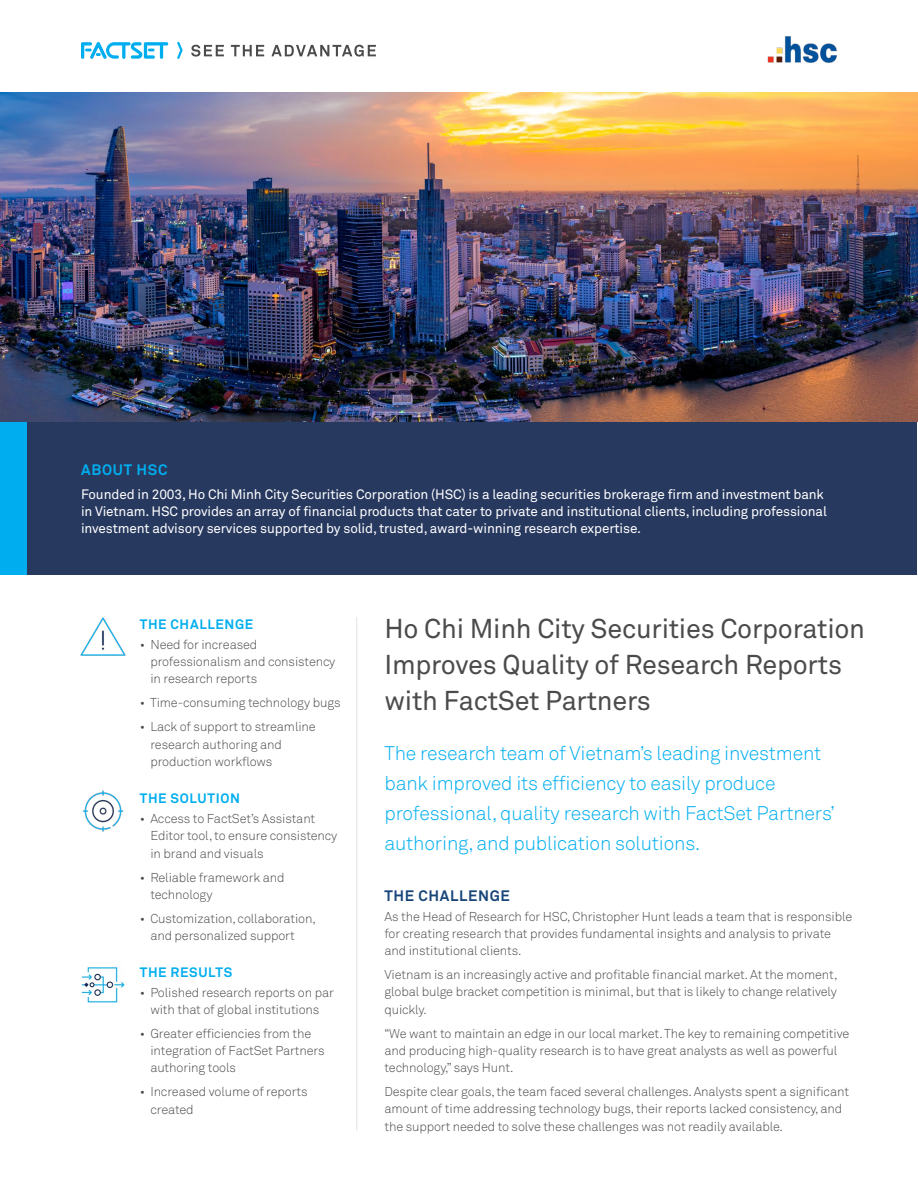
<style>
.page{position:relative;width:918px;height:1188px;background:#fff}
.page>*{position:absolute;margin:0;border:0;box-sizing:border-box;transform-origin:0 0}
.t1{font:27px/36px "Akkurat Pro";letter-spacing:-.01em;color:#4b4b4c}
.t2{font:19.5px/30px "Akkurat Light Pro";letter-spacing:-.01em;color:#00aeef}
.t3{font:700 15px "Akkurat Pro";letter-spacing:.045em;color:#17457a}
.t4{font:700 15px "Akkurat Pro";letter-spacing:.05em;color:#00aeef}
.t5{font:13.5px/17.2px "Akkurat Pro";letter-spacing:-.01em;color:#fff}
.t6{font:700 13.5px "Akkurat Pro";letter-spacing:.045em;color:#00aeef}
.t7{font:12.75px/17.2px "Akkurat Light Pro";letter-spacing:-.01em;color:#4b4b4c}
</style>
<div class="page">
<img style="left:0;top:93px;width:918px;height:329px">
<div style="left:1px;top:422px;width:916px;height:153px;background:#283960"></div>
<div style="left:1px;top:422px;width:26px;height:153px;background:#00aeef"></div>
<hr style="left:356px;top:617px;width:1px;height:514px;background:#e2e1e1">
<img style="left:80px;top:617px;width:46px;height:39px">
<img style="left:82px;top:790px;width:42px;height:42px">
<img style="left:81px;top:967px;width:44px;height:36px">
<svg style="left:191px;top:45px;width:33px;height:12px"></svg>
<svg style="left:231px;top:45px;width:33px;height:11px"></svg>
<svg style="left:271px;top:45px;width:105px;height:12px"></svg>
<svg style="left:81px;top:42px;width:87px;height:17px"></svg>
<svg style="left:177px;top:42px;width:6px;height:17px"></svg>
<img style="left:767px;top:36px;width:70px;height:27px">
<p class="t4" style="left:81px;top:460px;width:88px">ABOUT HSC</p>
<p class="t5" style="left:81px;top:485px;width:747px">Founded in 2003, Ho Chi Minh City Securities Corporation (HSC) is a leading securities brokerage firm and investment bank in Vietnam. HSC provides an array of financial products that cater to private and institutional clients, including professional investment advisory services supported by solid, trusted, award-winning research expertise.</p>
<p class="t6" style="left:140px;top:616px;width:115px">THE CHALLENGE</p>
<p class="t7" style="left:150px;top:636px;width:186px;text-indent:-11px">• Need for increased professionalism and consistency in research reports</p>
<p class="t7" style="left:140px;top:695px;width:202px">• Time-consuming technology bugs</p>
<p class="t7" style="left:150px;top:719px;width:167px;text-indent:-11px">• Lack of support to streamline research authoring and production workflows</p>
<p class="t6" style="left:140px;top:790px;width:102px">THE SOLUTION</p>
<p class="t7" style="left:150px;top:810px;width:188px;text-indent:-11px">• Access to FactSet’s Assistant<br>Editor tool, to ensure consistency in brand and visuals</p>
<p class="t7" style="left:150px;top:869px;width:136px;text-indent:-11px">• Reliable framework and technology</p>
<p class="t7" style="left:150px;top:910px;width:167px;text-indent:-11px">• Customization, collaboration, and personalized support</p>
<p class="t6" style="left:140px;top:964px;width:94px">THE RESULTS</p>
<p class="t7" style="left:140px;top:984px;width:196px;text-align:center">• Polished research reports on par with that of global institutions</p>
<p class="t7" style="left:150px;top:1025px;width:176px;text-indent:-11px">• Greater efficiencies from the integration of FactSet Partners authoring tools</p>
<p class="t7" style="left:150px;top:1084px;width:159px;text-indent:-11px">• Increased volume of reports created</p>
<h1 class="t1" style="left:384px;top:611px;width:482px">Ho Chi Minh City Securities Corporation<br>Improves Quality of Research Reports with FactSet Partners</h1>
<h2 class="t2" style="left:384px;top:739px;width:452px">The research team of Vietnam’s leading investment bank improved its efficiency to easily produce professional, quality research with FactSet Partners’ authoring, and publication solutions.</h2>
<p class="t3" style="left:385px;top:886px;width:127px">THE CHALLENGE</p>
<p class="t7" style="left:384px;top:908px;width:469px">As the Head of Research for HSC, Christopher Hunt leads a team that is responsible for creating research that provides fundamental insights and analysis to private and institutional clients.</p>
<p class="t7" style="left:384px;top:966px;width:454px;text-align:justify">Vietnam is an increasingly active and profitable financial market. At the moment, global bulge bracket competition is minimal, but that is likely to change relatively quickly.</p>
<p class="t7" style="left:384px;top:1025px;width:466px">“We want to maintain an edge in our local market. The key to remaining competitive and producing high-quality research is to have great analysts as well as powerful technology,” says Hunt.</p>
<p class="t7" style="left:384px;top:1083px;width:466px">Despite clear goals, the team faced several challenges. Analysts spent a significant amount of time addressing technology bugs, their reports lacked consistency, and the support needed to solve these challenges was not readily available.</p>
</div>
